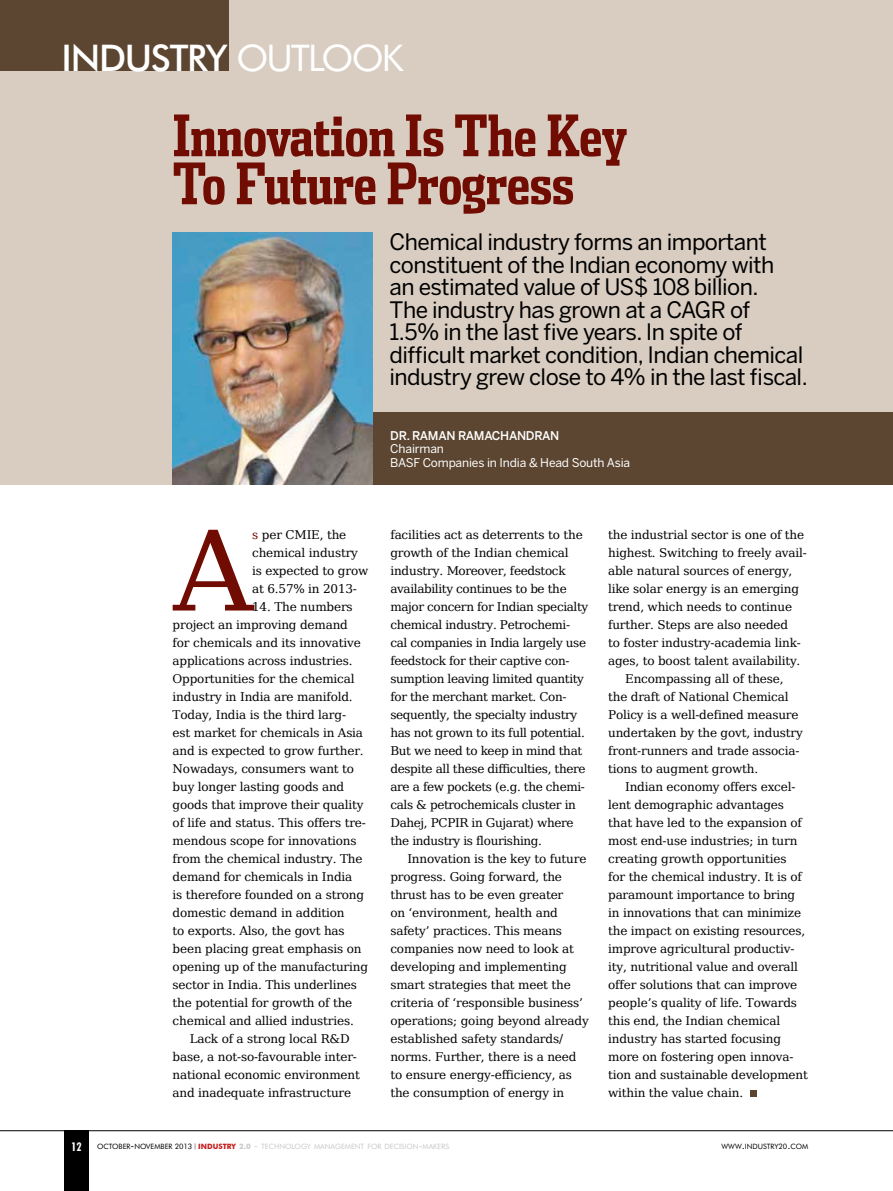
<style>
.page{position:relative;width:893px;height:1191px;background:#fff}
.page>*{position:absolute;margin:0;border:0;box-sizing:border-box;transform-origin:0 0}
.t1{font:110.7px "DejaVu Serif";color:#700c01}
.t2{font:700 57px/48px "Dispatch Comp";letter-spacing:-.01em;color:#700c01}
.t3{font:500 36.75px "Futura BT";letter-spacing:-.035em;color:#fff}
.t4{font:22.5px/22.5px "Benton Sans";letter-spacing:-.025em;color:#000}
.t5{font:12px/18px "DejaVu Serif";letter-spacing:-.015em;color:#000}
.t6{font:12px/13.5px "Benton Sans";letter-spacing:-.01em;color:#fff}
.t7{font:700 condensed 12px "Futura BT";color:#fff}
.t8{font:7.35px "Futura BT";color:#c6c8ca}
.t9{font:7.35px "Futura BT";color:#000}
.s1{font-weight:400}
.s2{font-weight:500}
.s3{color:#700c01}
.s4{color:#000}
.s5{font-size:10.5px;color:#000}
.s6{font-size:7.5px;color:#000}
.s7{font-weight:700;font-size:6px;color:#000}
.s8{font-weight:700;color:#c31d1c}
.s9{font-weight:700;font-size:7.5px}
.s10{font-size:10.5px}
.s11{font-size:7.5px}
</style>
<div class="page">
<div style="left:65px;top:1130px;width:24px;height:61px;background:#000"></div>
<hr style="left:0;top:1130px;width:893px;height:1px;background:#000">
<div style="left:0;top:0;width:893px;height:484px;background:#d9cdc1"></div>
<div style="left:310px;top:412px;width:583px;height:72px;background:#5c4631"></div>
<div style="left:750px;top:1089px;width:7px;height:7px;background:#5c4631"></div>
<div style="left:0;top:0;width:229px;height:71px;background:#5c4631"></div>
<img style="left:173px;top:232px;width:199px;height:252px">
<p class="t3" style="left:62px;top:35px;width:343px">INDUSTRY <span class="s1">OUTLOOK</span></p>
<p class="t2" style="left:173px;top:109px;width:456px">Innovation Is The Key<br>To Future Progress</p>
<p class="t4" style="left:390px;top:230px;width:420px">Chemical industry forms an important constituent of the Indian economy with<br>an estimated value of US$ 108 billion.<br>The industry has grown at a CAGR of<br>1.5% in the last five years. In spite of difficult market condition, Indian chemical industry grew close to 4% in the last fiscal.</p>
<p class="t6" style="left:390px;top:428px;width:242px"><span class="s2">DR. RAMAN RAMACHANDRAN<br></span>Chairman<br>BASF Companies in India &amp; Head South Asia</p>
<p class="t1" style="left:173px;top:473px;width:81px">A</p>
<p class="t5" style="left:252px;top:524px;width:118px"><span class="s3">s</span> per CMIE, the chemical industry is expected to grow at 6.57% in 2013-</p>
<p class="t5" style="left:252px;top:596px;width:102px">14. The numbers</p>
<p class="t5" style="left:173px;top:614px;width:177px">project an improving demand</p>
<p class="t5" style="left:173px;top:632px;width:190px">for chemicals and its innovative</p>
<p class="t5" style="left:173px;top:650px;width:181px">applications across industries.</p>
<p class="t5" style="left:173px;top:668px;width:183px">Opportunities for the chemical</p>
<p class="t5" style="left:173px;top:686px;width:182px">industry in India are manifold.</p>
<p class="t5" style="left:173px;top:704px;width:175px">Today, India is the third larg-</p>
<p class="t5" style="left:173px;top:722px;width:192px">est market for chemicals in Asia</p>
<p class="t5" style="left:173px;top:740px;width:193px">and is expected to grow further.</p>
<p class="t5" style="left:173px;top:758px;width:183px">Nowadays, consumers want to</p>
<p class="t5" style="left:173px;top:776px;width:173px">buy longer lasting goods and</p>
<p class="t5" style="left:173px;top:794px;width:192px">goods that improve their quality</p>
<p class="t5" style="left:173px;top:812px;width:195px">of life and status. This offers tre-</p>
<p class="t5" style="left:173px;top:830px;width:185px">mendous scope for innovations</p>
<p class="t5" style="left:173px;top:848px;width:191px">from the chemical industry. The</p>
<p class="t5" style="left:173px;top:866px;width:181px">demand for chemicals in India</p>
<p class="t5" style="left:173px;top:884px;width:193px">is therefore founded on a strong</p>
<p class="t5" style="left:173px;top:902px;width:173px">domestic demand in addition</p>
<p class="t5" style="left:173px;top:920px;width:174px">to exports. Also, the govt has</p>
<p class="t5" style="left:173px;top:938px;width:190px">been placing great emphasis on</p>
<p class="t5" style="left:173px;top:956px;width:197px">opening up of the manufacturing</p>
<p class="t5" style="left:173px;top:974px;width:186px">sector in India. This underlines</p>
<p class="t5" style="left:173px;top:992px;width:181px">the potential for growth of the</p>
<p class="t5" style="left:173px;top:1010px;width:183px">chemical and allied industries.</p>
<p class="t5" style="left:190px;top:1028px;width:161px">Lack of a strong local R&amp;D</p>
<p class="t5" style="left:173px;top:1046px;width:186px">base, a not-so-favourable inter-</p>
<p class="t5" style="left:173px;top:1064px;width:189px">national economic environment</p>
<p class="t5" style="left:173px;top:1082px;width:180px">and inadequate infrastructure</p>
<p class="t5" style="left:390px;top:524px;width:194px">facilities act as deterrents to the</p>
<p class="t5" style="left:390px;top:542px;width:180px">growth of the Indian chemical</p>
<p class="t5" style="left:390px;top:560px;width:177px">industry. Moreover, feedstock</p>
<p class="t5" style="left:390px;top:578px;width:178px">availability continues to be the</p>
<p class="t5" style="left:390px;top:596px;width:199px">major concern for Indian specialty</p>
<p class="t5" style="left:390px;top:614px;width:181px">chemical industry. Petrochemi-</p>
<p class="t5" style="left:390px;top:632px;width:197px">cal companies in India largely use</p>
<p class="t5" style="left:390px;top:650px;width:181px">feedstock for their captive con-</p>
<p class="t5" style="left:390px;top:668px;width:195px">sumption leaving limited quantity</p>
<p class="t5" style="left:390px;top:686px;width:178px">for the merchant market. Con-</p>
<p class="t5" style="left:390px;top:704px;width:188px">sequently, the specialty industry</p>
<p class="t5" style="left:390px;top:722px;width:196px">has not grown to its full potential.</p>
<p class="t5" style="left:390px;top:740px;width:193px">But we need to keep in mind that</p>
<p class="t5" style="left:390px;top:758px;width:197px">despite all these difficulties, there</p>
<p class="t5" style="left:390px;top:776px;width:196px">are a few pockets (e.g. the chemi-</p>
<p class="t5" style="left:390px;top:794px;width:187px">cals &amp; petrochemicals cluster in</p>
<p class="t5" style="left:390px;top:812px;width:185px">Dahej, PCPIR in Gujarat) where</p>
<p class="t5" style="left:390px;top:830px;width:153px">the industry is flourishing.</p>
<p class="t5" style="left:407px;top:848px;width:181px">Innovation is the key to future</p>
<p class="t5" style="left:390px;top:866px;width:173px">progress. Going forward, the</p>
<p class="t5" style="left:390px;top:884px;width:174px">thrust has to be even greater</p>
<p class="t5" style="left:390px;top:902px;width:169px">on ‘environment, health and</p>
<p class="t5" style="left:390px;top:920px;width:173px">safety’ practices. This means</p>
<p class="t5" style="left:390px;top:938px;width:185px">companies now need to look at</p>
<p class="t5" style="left:390px;top:956px;width:178px">developing and implementing</p>
<p class="t5" style="left:390px;top:974px;width:182px">smart strategies that meet the</p>
<p class="t5" style="left:390px;top:992px;width:194px">criteria of ‘responsible business’</p>
<p class="t5" style="left:390px;top:1010px;width:200px">operations; going beyond already</p>
<p class="t5" style="left:390px;top:1028px;width:174px">established safety standards/</p>
<p class="t5" style="left:390px;top:1046px;width:187px">norms. Further, there is a need</p>
<p class="t5" style="left:390px;top:1064px;width:183px">to ensure energy-efficiency, as</p>
<p class="t5" style="left:390px;top:1082px;width:175px">the consumption of energy in</p>
<p class="t5" style="left:608px;top:524px;width:198px">the industrial sector is one of the</p>
<p class="t5" style="left:608px;top:542px;width:200px">highest. Switching to freely avail-</p>
<p class="t5" style="left:608px;top:560px;width:186px">able natural sources of energy,</p>
<p class="t5" style="left:608px;top:578px;width:192px">like solar energy is an emerging</p>
<p class="t5" style="left:608px;top:596px;width:185px">trend, which needs to continue</p>
<p class="t5" style="left:608px;top:614px;width:181px">further. Steps are also needed</p>
<p class="t5" style="left:608px;top:632px;width:194px">to foster industry-academia link-</p>
<p class="t5" style="left:608px;top:650px;width:194px">ages, to boost talent availability.</p>
<p class="t5" style="left:625px;top:668px;width:160px">Encompassing all of these,</p>
<p class="t5" style="left:608px;top:686px;width:182px">the draft of National Chemical</p>
<p class="t5" style="left:608px;top:704px;width:192px">Policy is a well-defined measure</p>
<p class="t5" style="left:608px;top:722px;width:196px">undertaken by the govt, industry</p>
<p class="t5" style="left:608px;top:740px;width:193px">front-runners and trade associa-</p>
<p class="t5" style="left:608px;top:758px;width:151px">tions to augment growth.</p>
<p class="t5" style="left:625px;top:776px;width:172px">Indian economy offers excel-</p>
<p class="t5" style="left:608px;top:794px;width:177px">lent demographic advantages</p>
<p class="t5" style="left:608px;top:812px;width:195px">that have led to the expansion of</p>
<p class="t5" style="left:608px;top:830px;width:191px">most end-use industries; in turn</p>
<p class="t5" style="left:608px;top:848px;width:180px">creating growth opportunities</p>
<p class="t5" style="left:608px;top:866px;width:195px">for the chemical industry. It is of</p>
<p class="t5" style="left:608px;top:884px;width:189px">paramount importance to bring</p>
<p class="t5" style="left:608px;top:902px;width:195px">in innovations that can minimize</p>
<p class="t5" style="left:608px;top:920px;width:199px">the impact on existing resources,</p>
<p class="t5" style="left:608px;top:938px;width:188px">improve agricultural productiv-</p>
<p class="t5" style="left:608px;top:956px;width:191px">ity, nutritional value and overall</p>
<p class="t5" style="left:608px;top:974px;width:191px">offer solutions that can improve</p>
<p class="t5" style="left:608px;top:992px;width:190px">people’s quality of life. Towards</p>
<p class="t5" style="left:608px;top:1010px;width:174px">this end, the Indian chemical</p>
<p class="t5" style="left:608px;top:1028px;width:174px">industry has started focusing</p>
<p class="t5" style="left:608px;top:1046px;width:187px">more on fostering open innova-</p>
<p class="t5" style="left:608px;top:1064px;width:201px">tion and sustainable development</p>
<p class="t5" style="left:608px;top:1082px;width:136px">within the value chain.</p>
<p class="t7" style="left:71px;top:1139px;width:12px">12</p>
<p class="t8" style="left:97px;top:1142px;width:353px"><span class="s4">OCTOBER</span><span class="s5">-</span><span class="s4">NOVEMBER</span> <span class="s6">2013</span> <span class="s7">|</span> <span class="s8">INDUSTRY</span> <span class="s9">2.0</span> <span class="s10">-</span> TECHNOLOGY MANAGEMENT FOR DECISION<span class="s10">-</span>MAKERS</p>
<p class="t9" style="left:722px;top:1142px;width:88px">WWW<span class="s10">.</span>INDUSTRY<span class="s11">20</span><span class="s10">.</span>COM</p>
</div>
